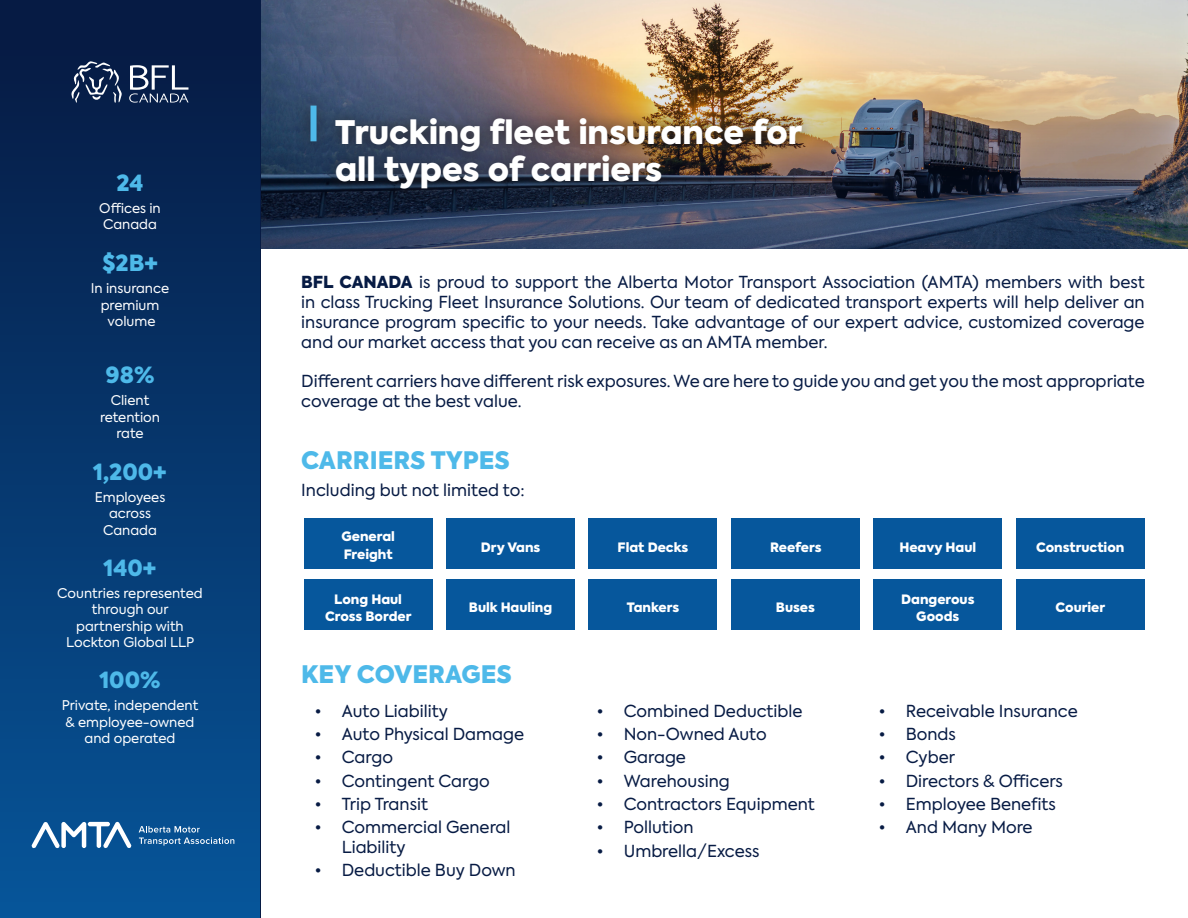
<style>
.page{position:relative;width:1188px;height:918px;background:#fff}
.page>*{position:absolute;margin:0;border:0;box-sizing:border-box;transform-origin:0 0}
.t1{font:900 32.25px/37.2px "Axiforma";color:#fff}
.t2{font:900 24px "Axiforma";color:#4eb9e9}
.t3{font:900 22.2px "Axiforma";color:#4eb9e9}
.t4{font:16.5px/19.8px "Axiforma";color:#071b44}
.t5{font:13.35px/16.5px "Axiforma";color:#fff;text-align:center}
.t6{font:900 12.9px/17.7px "Axiforma";color:#fff;text-align:center}
.s1{font-weight:900}
</style>
<div class="page">
<img style="left:260px;top:0;width:928px;height:249px">
<div style="left:295px;top:91px;width:521px;height:113px;background:#231f20;opacity:.75"></div>
<svg style="left:310px;top:106px;width:7px;height:35px"></svg>
<div style="left:0;top:0;width:260px;height:918px;background:linear-gradient(to bottom,#061840,#06559a)"></div>
<svg style="left:71px;top:61px;width:51px;height:42px;background:#384b6c"></svg>
<svg style="left:129px;top:65px;width:60px;height:38px;background:#465777"></svg>
<svg style="left:139px;top:826px;width:95px;height:20px;background:#316ea4"></svg>
<svg style="left:31px;top:822px;width:101px;height:26px"></svg>
<div style="left:304px;top:519px;width:129px;height:50px;background:#06579c"></div>
<div style="left:304px;top:579px;width:129px;height:51px;background:#06579c"></div>
<div style="left:446px;top:519px;width:129px;height:50px;background:#06579c"></div>
<div style="left:446px;top:579px;width:129px;height:51px;background:#06579c"></div>
<div style="left:589px;top:519px;width:128px;height:50px;background:#06579c"></div>
<div style="left:589px;top:579px;width:128px;height:51px;background:#06579c"></div>
<div style="left:731px;top:519px;width:129px;height:50px;background:#06579c"></div>
<div style="left:731px;top:579px;width:129px;height:51px;background:#06579c"></div>
<div style="left:873px;top:519px;width:129px;height:50px;background:#06579c"></div>
<div style="left:873px;top:579px;width:129px;height:51px;background:#06579c"></div>
<div style="left:1016px;top:519px;width:129px;height:50px;background:#06579c"></div>
<div style="left:1016px;top:579px;width:129px;height:51px;background:#06579c"></div>
<p class="t3" style="left:116px;top:167px;width:29px">24</p>
<p class="t5" style="left:99px;top:200px;width:63px">Offices in</p>
<p class="t5" style="left:103px;top:217px;width:55px">Canada</p>
<p class="t3" style="left:102px;top:247px;width:57px">$2B+</p>
<p class="t5" style="left:91px;top:280px;width:80px">In insurance</p>
<p class="t5" style="left:101px;top:297px;width:60px">premium</p>
<p class="t5" style="left:108px;top:313px;width:49px">volume</p>
<p class="t3" style="left:106px;top:359px;width:50px">98%</p>
<p class="t5" style="left:100px;top:393px;width:62px">Client retention rate</p>
<p class="t3" style="left:93px;top:456px;width:75px">1,200+</p>
<p class="t5" style="left:95px;top:489px;width:72px">Employees</p>
<p class="t5" style="left:109px;top:505px;width:44px">across</p>
<p class="t5" style="left:103px;top:522px;width:55px">Canada</p>
<p class="t3" style="left:104px;top:552px;width:54px">140+</p>
<p class="t5" style="left:57px;top:585px;width:147px">Countries represented through our partnership with<br>Lockton Global LLP</p>
<p class="t3" style="left:99px;top:664px;width:63px">100%</p>
<p class="t5" style="left:62px;top:697px;width:138px;text-align:left">Private, independent &amp; employee-owned</p>
<p class="t5" style="left:85px;top:730px;width:92px">and operated</p>
<p class="t1" style="left:335px;top:114px;width:469px">Trucking fleet insurance for all types of carriers</p>
<p class="t4" style="left:301px;top:273px;width:845px;text-align:justify"><span class="s1">BFL CANADA</span> is proud to support the Alberta Motor Transport Association (AMTA) members with best in class Trucking Fleet Insurance Solutions. Our team of dedicated transport experts will help deliver an insurance program specific to your needs. Take advantage of our expert advice, customized coverage and our market access that you can receive as an AMTA member.</p>
<p class="t4" style="left:301px;top:372px;width:845px">Different carriers have different risk exposures. We are here to guide you and get you the most appropriate coverage at the best value.</p>
<p class="t2" style="left:301px;top:443px;width:210px">CARRIERS TYPES</p>
<p class="t4" style="left:301px;top:480px;width:225px">Including but not limited to:</p>
<p class="t6" style="left:341px;top:528px;width:55px;text-align:left">General<br>Freight</p>
<p class="t6" style="left:481px;top:538px;width:61px">Dry Vans</p>
<p class="t6" style="left:325px;top:590px;width:88px">Long Haul<br>Cross Border</p>
<p class="t6" style="left:469px;top:599px;width:85px">Bulk Hauling</p>
<p class="t2" style="left:301px;top:658px;width:212px">KEY COVERAGES</p>
<p class="t4" style="left:315px;top:701px;width:134px">• Auto Liability</p>
<p class="t4" style="left:315px;top:725px;width:211px">• Auto Physical Damage</p>
<p class="t4" style="left:315px;top:748px;width:80px">• Cargo</p>
<p class="t4" style="left:315px;top:771px;width:176px">• Contingent Cargo</p>
<p class="t4" style="left:315px;top:794px;width:115px">• Trip Transit</p>
<p class="t4" style="left:342px;top:818px;width:170px;text-indent:-27px">• Commercial General<br>Liability</p>
<p class="t4" style="left:315px;top:861px;width:202px">• Deductible Buy Down</p>
<p class="t6" style="left:618px;top:538px;width:72px">Flat Decks</p>
<p class="t6" style="left:627px;top:599px;width:54px">Tankers</p>
<p class="t6" style="left:770px;top:538px;width:53px">Reefers</p>
<p class="t6" style="left:776px;top:599px;width:40px">Buses</p>
<p class="t4" style="left:597px;top:701px;width:207px">• Combined Deductible</p>
<p class="t4" style="left:597px;top:725px;width:171px">• Non-Owned Auto</p>
<p class="t4" style="left:597px;top:748px;width:91px">• Garage</p>
<p class="t4" style="left:597px;top:771px;width:135px">• Warehousing</p>
<p class="t4" style="left:597px;top:794px;width:219px">• Contractors Equipment</p>
<p class="t4" style="left:597px;top:818px;width:98px">• Pollution</p>
<p class="t4" style="left:597px;top:841px;width:164px">• Umbrella/Excess</p>
<p class="t6" style="left:899px;top:538px;width:78px">Heavy Haul</p>
<p class="t6" style="left:1036px;top:538px;width:90px">Construction</p>
<p class="t6" style="left:901px;top:590px;width:75px">Dangerous<br>Goods</p>
<p class="t6" style="left:1056px;top:599px;width:51px">Courier</p>
<p class="t4" style="left:879px;top:701px;width:200px">• Receivable Insurance</p>
<p class="t4" style="left:879px;top:725px;width:79px">• Bonds</p>
<p class="t4" style="left:879px;top:748px;width:78px">• Cyber</p>
<p class="t4" style="left:879px;top:771px;width:186px">• Directors &amp; Officers</p>
<p class="t4" style="left:879px;top:794px;width:179px">• Employee Benefits</p>
<p class="t4" style="left:879px;top:818px;width:155px">• And Many More</p>
</div>
